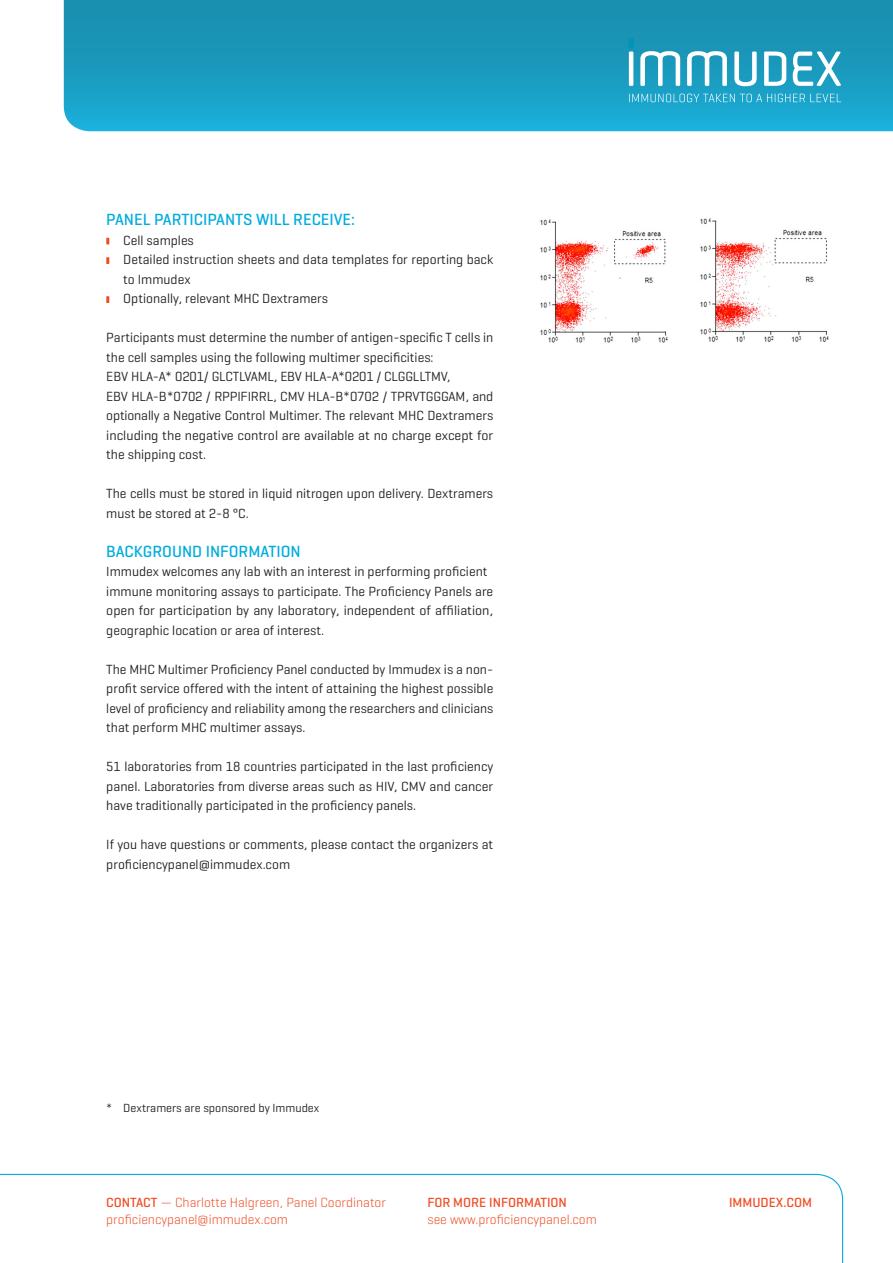
<style>
.page{position:relative;width:893px;height:1263px;background:#fff}
.page>*{position:absolute;margin:0;border:0;box-sizing:border-box;transform-origin:0 0}
.Ml_rubrik{font:500 16.5px "Geogrotesque";color:#00acde}
.Brød{font:13.5px/19.5px "Geogrotesque";color:#231f20;text-align:justify}
.Brød_punkt{font:13.5px/19.5px "Geogrotesque";color:#231f20}
.t1{font:300 13.5px "Geogrotesque";color:#f04b22}
.t2{font:500 13.5px "Geogrotesque";color:#f04b22}
.Referencer{font:12px "Geogrotesque";color:#231f20}
.s1{font-weight:500}
</style>
<div class="page">
<svg style="left:0;top:1173px;width:844px;height:90px"></svg>
<svg style="left:64px;top:0;width:829px;height:131px;background:#1a9bbf"></svg>
<svg style="left:629px;top:94px;width:212px;height:8px;background:#44b4d3"></svg>
<svg style="left:687px;top:51px;width:40px;height:35px"></svg>
<svg style="left:734px;top:52px;width:23px;height:34px"></svg>
<hr style="left:629px;top:52px;width:4px;height:34px;background:#fff">
<svg style="left:764px;top:52px;width:22px;height:34px"></svg>
<svg style="left:640px;top:51px;width:40px;height:35px"></svg>
<svg style="left:793px;top:52px;width:48px;height:34px"></svg>
<div style="left:628px;top:38px;width:6px;height:11px;background:#0095b6;border-radius:2px"></div>
<svg style="left:106px;top:238px;width:3px;height:6px"></svg>
<svg style="left:106px;top:257px;width:3px;height:7px"></svg>
<svg style="left:106px;top:296px;width:3px;height:7px"></svg>
<img style="left:540px;top:219px;width:128px;height:123px">
<img style="left:700px;top:218px;width:128px;height:124px">
<p class="Ml_rubrik" style="left:106px;top:210px;width:250px">PANEL PARTICIPANTS WILL RECEIVE:</p>
<p class="Brød_punkt" style="left:123px;top:230px;width:72px">Cell samples</p>
<p class="Brød_punkt" style="left:123px;top:250px;width:371px">Detailed instruction sheets and data templates for reporting back to Immudex</p>
<p class="Brød_punkt" style="left:123px;top:289px;width:206px">Optionally, relevant MHC Dextramers</p>
<p class="Brød" style="left:106px;top:328px;width:388px">Participants must determine the number of antigen-specific T cells in the cell samples using the following multimer specificities:</p>
<p class="Brød" style="left:106px;top:367px;width:346px">EBV HLA-A* 0201/ GLCTLVAML, EBV HLA-A*0201 / CLGGLLTMV,</p>
<p class="Brød" style="left:106px;top:386px;width:388px">EBV HLA-B*0702 / RPPIFIRRL, CMV HLA-B*0702 / TPRVTGGGAM, and optionally a Negative Control Multimer. The relevant MHC Dextramers including the negative control are available at no charge except for the shipping cost.</p>
<p class="Brød" style="left:106px;top:484px;width:388px">The cells must be stored in liquid nitrogen upon delivery. Dextramers must be stored at 2-8 °C.</p>
<p class="Ml_rubrik" style="left:106px;top:542px;width:196px">BACKGROUND INFORMATION</p>
<p class="Brød" style="left:106px;top:562px;width:383px">Immudex welcomes any lab with an interest in performing proficient</p>
<p class="Brød" style="left:106px;top:581px;width:388px">immune monitoring assays to participate. The Proficiency Panels are open for participation by any laboratory, independent of affiliation, geographic location or area of interest.</p>
<p class="Brød" style="left:106px;top:659px;width:388px">The MHC Multimer Proficiency Panel conducted by Immudex is a non&shy;profit service offered with the intent of attaining the highest possible level of proficiency and reliability among the researchers and clinicians that perform MHC multimer assays.</p>
<p class="Brød" style="left:106px;top:757px;width:388px">51 laboratories from 18 countries participated in the last proficiency panel. Laboratories from diverse areas such as HIV, CMV and cancer have traditionally participated in the proficiency panels.</p>
<p class="Brød" style="left:106px;top:835px;width:388px">If you have questions or comments, please contact the organizers at proficiencypanel@immudex.com</p>
<p class="Referencer" style="left:106px;top:1101px;width:215px">* Dextramers are sponsored by Immudex</p>
<p class="t1" style="left:106px;top:1195px;width:281px"><span class="s1">CONTACT</span> — Charlotte Halgreen, Panel Coordinator</p>
<p class="t1" style="left:106px;top:1212px;width:183px">proficiencypanel@immudex.com</p>
<p class="t2" style="left:427px;top:1195px;width:141px">FOR MORE INFORMATION</p>
<p class="t1" style="left:427px;top:1212px;width:171px">see www.proficiencypanel.com</p>
<p class="t2" style="left:729px;top:1195px;width:84px">IMMUDEX.COM</p>
</div>
